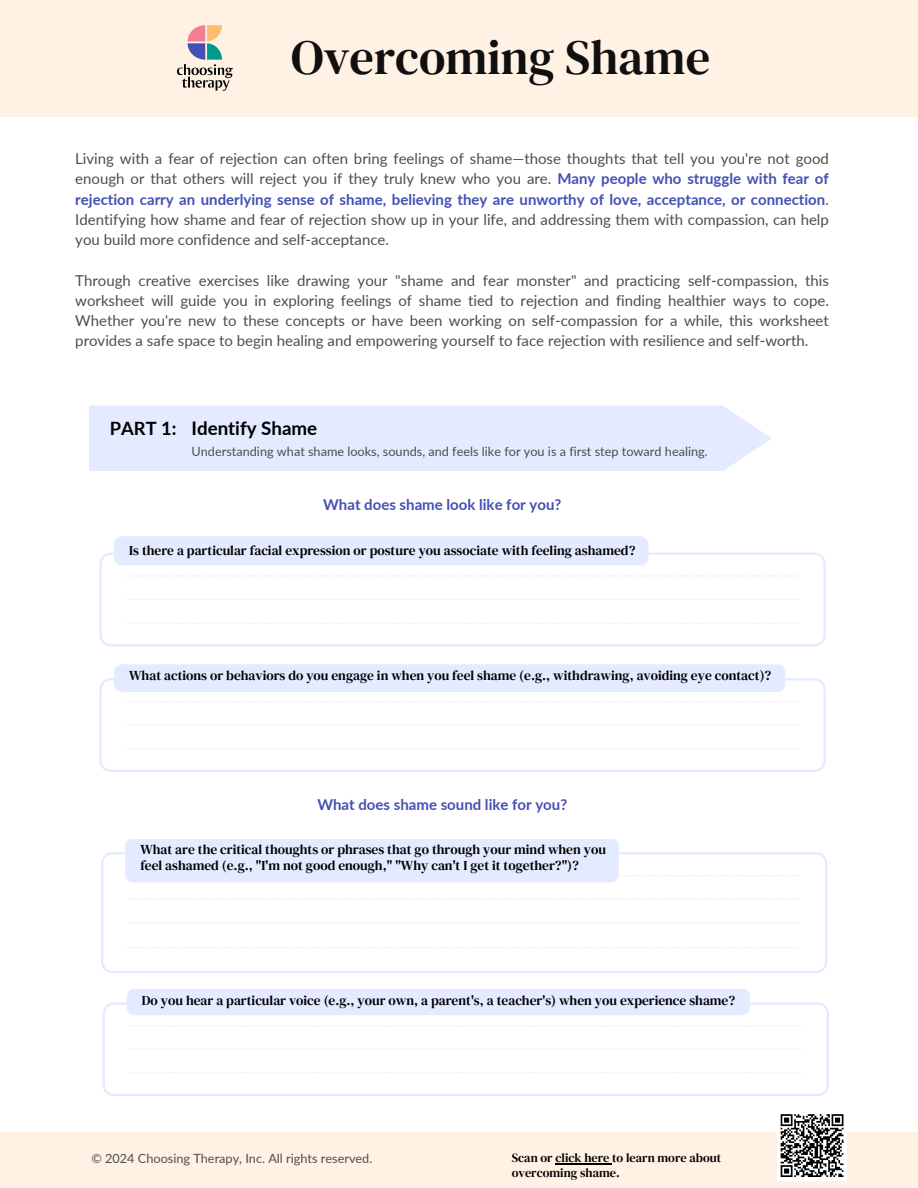
<style>
.page{position:relative;width:918px;height:1188px;background:#fff}
.page>*{position:absolute;margin:0;border:0;box-sizing:border-box;transform-origin:0 0}
.t1{font:48.6px "DM Serif Text";color:#101010}
.t2{font:700 18.75px "Lato";color:#000}
.t3{font:700 18.3px "Lato";color:#000}
.t4{font:15px/20.2px "Lato";color:#4e4d4d;text-align:justify}
.t5{font:700 15px "Lato";color:#4450b4}
.t6{font:13.5px/15.8px "DM Serif Text";color:#000}
.t7{font:12.75px "Lato";color:#4e4d4d}
.t8{font:12.45px "DM Serif Text";color:#000}
.s1{font-weight:700;color:#4450b4}
</style>
<div class="page">
<div style="left:89px;top:406px;width:682px;height:65px;background:#e4eaff"></div>
<svg style="left:99px;top:553px;width:727px;height:93px"></svg>
<svg style="left:127px;top:575px;width:671px;height:2px"></svg>
<svg style="left:127px;top:599px;width:671px;height:1px"></svg>
<svg style="left:127px;top:623px;width:671px;height:1px"></svg>
<svg style="left:99px;top:678px;width:727px;height:93px"></svg>
<svg style="left:127px;top:701px;width:671px;height:1px"></svg>
<svg style="left:127px;top:724px;width:671px;height:1px"></svg>
<svg style="left:127px;top:748px;width:671px;height:1px"></svg>
<div style="left:114px;top:536px;width:534px;height:29px;background:#e4eaff;border-radius:8px"></div>
<div style="left:114px;top:664px;width:671px;height:28px;background:#e4eaff;border-radius:8px"></div>
<svg style="left:103px;top:1002px;width:726px;height:94px"></svg>
<div style="left:127px;top:989px;width:623px;height:26px;background:#e4eaff;border-radius:8px"></div>
<svg style="left:130px;top:1025px;width:671px;height:1px"></svg>
<svg style="left:130px;top:1048px;width:671px;height:2px"></svg>
<svg style="left:130px;top:1072px;width:671px;height:1px"></svg>
<svg style="left:101px;top:852px;width:726px;height:121px"></svg>
<div style="left:125px;top:839px;width:494px;height:43px;background:#e4eaff;border-radius:8px"></div>
<svg style="left:619px;top:875px;width:181px;height:1px"></svg>
<svg style="left:128px;top:898px;width:672px;height:1px"></svg>
<svg style="left:128px;top:922px;width:672px;height:1px"></svg>
<svg style="left:125px;top:947px;width:672px;height:1px"></svg>
<div style="left:0;top:0;width:918px;height:116px;background:#fff2e4"></div>
<svg style="left:177px;top:25px;width:55px;height:66px"></svg>
<div style="left:0;top:1132px;width:918px;height:56px;background:#fff2e4"></div>
<hr style="left:555px;top:1163px;width:57px;height:1px;background:#000">
<div style="left:777px;top:1111px;width:70px;height:69px;background:#fff"></div>
<svg style="left:780px;top:1114px;width:64px;height:63px"></svg>
<h4 class="t1" style="left:291px;top:24px;width:420px">Overcoming Shame</h4>
<p class="t4" style="left:75px;top:148px;width:755px">Living with a fear of rejection can often bring feelings of shame—those thoughts that tell you you're not good enough or that others will reject you if they truly knew who you are. <span class="s1">Many people who struggle with fear of rejection carry an underlying sense of shame, believing they are unworthy of love, acceptance, or connection</span>.<br>Identifying how shame and fear of rejection show up in your life, and addressing them with compassion, can help you build more confidence and self-acceptance.</p>
<h1 class="t4" style="left:75px;top:270px;width:755px">Through creative exercises like drawing your "shame and fear monster" and practicing self-compassion, this worksheet will guide you in exploring feelings of shame tied to rejection and finding healthier ways to cope.<br>Whether you're new to these concepts or have been working on self-compassion for a while, this worksheet provides a safe space to begin healing and empowering yourself to face rejection with resilience and self-worth.</h1>
<h4 class="t3" style="left:110px;top:417px;width:68px">PART 1:</h4>
<h4 class="t2" style="left:192px;top:416px;width:127px">Identify Shame</h4>
<h2 class="t7" style="left:192px;top:443px;width:518px">Understanding what shame looks, sounds, and feels like for you is a first step toward healing.</h2>
<h3 class="t5" style="left:323px;top:495px;width:240px">What does shame look like for you?</h3>
<p class="t6" style="left:129px;top:542px;width:508px">Is there a particular facial expression or posture you associate with feeling ashamed?</p>
<p class="t6" style="left:129px;top:668px;width:644px">What actions or behaviors do you engage in when you feel shame (e.g., withdrawing, avoiding eye contact)?</p>
<h4 class="t5" style="left:317px;top:796px;width:251px">What does shame sound like for you?</h4>
<h3 class="t6" style="left:140px;top:842px;width:467px">What are the critical thoughts or phrases that go through your mind when you feel ashamed (e.g., "I'm not good enough," "Why can't I get it together?")?</h3>
<h4 class="t6" style="left:142px;top:992px;width:595px">Do you hear a particular voice (e.g., your own, a parent's, a teacher's) when you experience shame?</h4>
<h4 class="t7" style="left:91px;top:1151px;width:283px">© 2024 Choosing Therapy, Inc. All rights reserved.</h4>
<p class="t8" style="left:512px;top:1149px;width:211px">Scan or click here to learn more about</p>
<p class="t8" style="left:512px;top:1164px;width:110px">overcoming shame.</p>
</div>
